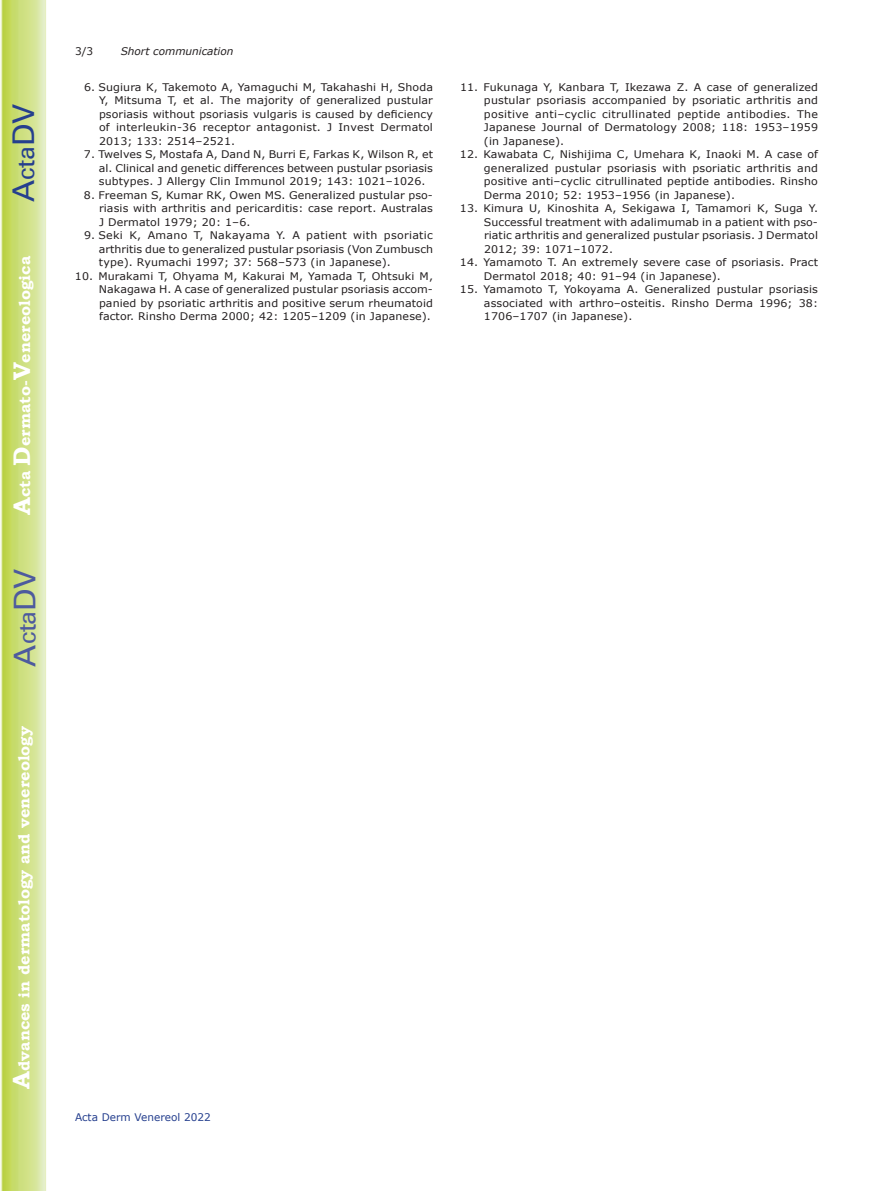
<style>
.page{position:relative;width:893px;height:1191px;background:#fff}
.page>*{position:absolute;margin:0;border:0;box-sizing:border-box;transform-origin:0 0}
.t1{font:30px "Univers";color:#4d5a9e}
.t2{font:30px "Univers";color:#253f8e}
.t3{font:700 15.75px "Bookman Old Style";color:#fff}
.t4{font:10.5px/13.5px "Verdana";letter-spacing:.01em;color:#231f20;text-align:justify;scale:1.05 1}
.t5{font:10.5px "Verdana";color:#253f8e}
.t6{font:italic 10.5px "Verdana";color:#231f20}
.t7{font:10.5px "Verdana";letter-spacing:.01em;color:#231f20}
.s1{font-size:24px}
</style>
<div class="page">
<svg style="left:1px;top:0;width:45px;height:1191px;background:#cfe084"></svg>
<h1 class="t2" style="left:6px;top:202px;width:100px;rotate:-90deg">A<span class="s1">cta</span>DV</h1>
<h2 class="t3" style="left:15px;top:515px;width:260px;rotate:-90deg"><span class="s1">A</span>cta <span class="s1">D</span>ermato-<span class="s1">V</span>enereologica</h2>
<h1 class="t1" style="left:7px;top:666px;width:100px;rotate:-90deg">A<span class="s1">cta</span>DV</h1>
<h2 class="t3" style="left:15px;top:1088px;width:364px;rotate:-90deg"><span class="s1">A</span>dvances in dermatology and venereology</h2>
<p class="t7" style="left:75px;top:44px;width:20px">3/3</p>
<p class="t6" style="left:121px;top:44px;width:114px">Short communication</p>
<p class="t4" style="left:99px;top:80px;width:320px;text-indent:-15px">6. Sugiura K, Takemoto A, Yamaguchi M, Takahashi H, Shoda Y, Mitsuma T, et al. The majority of generalized pustular psoriasis without psoriasis vulgaris is caused by deficiency of interleukin-36 receptor antagonist. J Invest Dermatol 2013; 133: 2514–2521.</p>
<p class="t4" style="left:99px;top:148px;width:320px;text-indent:-15px">7. Twelves S, Mostafa A, Dand N, Burri E, Farkas K, Wilson R, et al. Clinical and genetic differences between pustular psoriasis subtypes. J Allergy Clin Immunol 2019; 143: 1021–1026.</p>
<p class="t4" style="left:99px;top:188px;width:320px;text-indent:-15px">8. Freeman S, Kumar RK, Owen MS. Generalized pustular pso&shy;riasis with arthritis and pericarditis: case report. Australas J Dermatol 1979; 20: 1–6.</p>
<p class="t4" style="left:99px;top:229px;width:320px;text-indent:-15px">9. Seki K, Amano T, Nakayama Y. A patient with psoriatic arthritis due to generalized pustular psoriasis (Von Zumbusch type). Ryumachi 1997; 37: 568–573 (in Japanese).</p>
<p class="t4" style="left:99px;top:269px;width:320px;text-indent:-24px">10. Murakami T, Ohyama M, Kakurai M, Yamada T, Ohtsuki M, Nakagawa H. A case of generalized pustular psoriasis accom&shy;panied by psoriatic arthritis and positive serum rheumatoid factor. Rinsho Derma 2000; 42: 1205–1209 (in Japanese).</p>
<p class="t4" style="left:484px;top:80px;width:320px;text-indent:-24px">11. Fukunaga Y, Kanbara T, Ikezawa Z. A case of generalized pustular psoriasis accompanied by psoriatic arthritis and positive anti–cyclic citrullinated peptide antibodies. The Japanese Journal of Dermatology 2008; 118: 1953–1959 (in Japanese).</p>
<p class="t4" style="left:484px;top:148px;width:320px;text-indent:-24px">12. Kawabata C, Nishijima C, Umehara K, Inaoki M. A case of generalized pustular psoriasis with psoriatic arthritis and positive anti–cyclic citrullinated peptide antibodies. Rinsho Derma 2010; 52: 1953–1956 (in Japanese).</p>
<p class="t4" style="left:484px;top:202px;width:320px;text-indent:-24px">13. Kimura U, Kinoshita A, Sekigawa I, Tamamori K, Suga Y.<br>Successful treatment with adalimumab in a patient with pso&shy;riatic arthritis and generalized pustular psoriasis. J Dermatol 2012; 39: 1071–1072.</p>
<p class="t4" style="left:484px;top:256px;width:320px;text-indent:-24px">14. Yamamoto T. An extremely severe case of psoriasis. Pract<br>Dermatol 2018; 40: 91–94 (in Japanese).</p>
<p class="t4" style="left:484px;top:283px;width:320px;text-indent:-24px">15. Yamamoto T, Yokoyama A. Generalized pustular psoriasis associated with arthro–osteitis. Rinsho Derma 1996; 38:<br>1706–1707 (in Japanese).</p>
<p class="t5" style="left:75px;top:1110px;width:137px">Acta Derm Venereol 2022</p>
</div>
